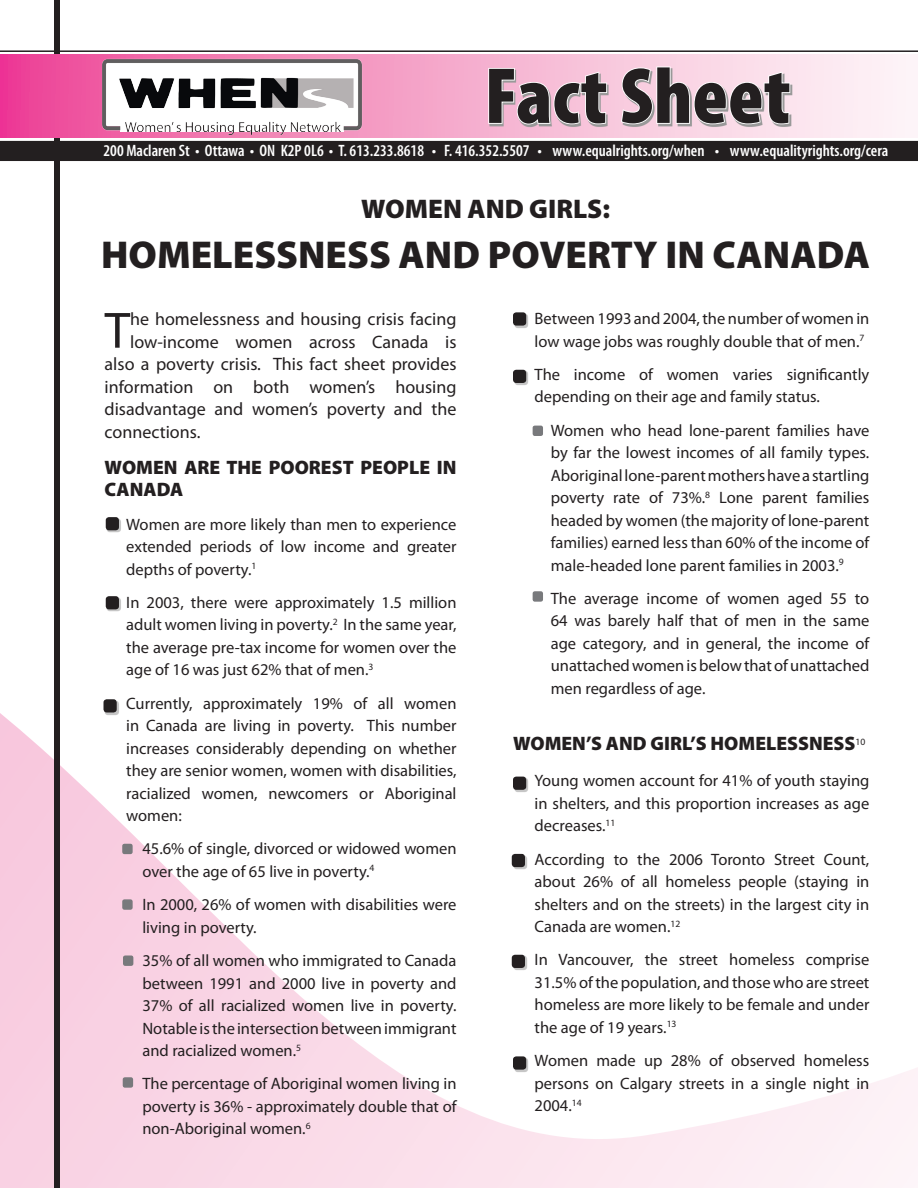
<style>
.page{position:relative;width:918px;height:1188px;background:#fff}
.page>*{position:absolute;margin:0;border:0;box-sizing:border-box;transform-origin:0 0}
.Main{font:900 condensed 80.25px "Myriad Pro";color:#231f20}
.Main_1st{font:51.45px "Myriad Pro";color:#231f20}
.Main-2{font:900 39px "Myriad Pro";color:#231f20}
.Main-3{font:900 27px "Myriad Pro";color:#231f20}
.Main-4{font:900 19.5px/22.5px "Myriad Pro";color:#231f20}
.Main_1st-2{font:18px "Myriad Pro";color:#231f20}
.Main-5{font:16.5px/22.5px "Myriad Pro";color:#231f20;text-align:justify}
.Main_Indent{font:16.5px/22.5px "Myriad Pro";color:#231f20;text-align:justify}
.Main-6{font:600 condensed 16.5px "Myriad Pro";color:#fff}
</style>
<div class="page">
<svg style="left:0;top:702px;width:918px;height:486px"></svg>
<div style="left:54px;top:0;width:6px;height:1188px;background:#231f20"></div>
<svg style="left:0;top:54px;width:918px;height:84px"></svg>
<img style="left:98px;top:54px;width:266px;height:87px">
<div style="left:0;top:141px;width:918px;height:20px;background:#231f20"></div>
<hr style="left:0;top:50px;width:918px;height:2px;background:#231f20">
<svg style="left:459px;top:50px;width:417px;height:103px;background:#c9afba"></svg>
<svg style="left:487px;top:67px;width:121px;height:58px;background:#cfb8c2"></svg>
<svg style="left:620px;top:66px;width:171px;height:59px;background:#cec1c7"></svg>
<div style="left:106px;top:517px;width:17px;height:17px;background:#999;opacity:.56"></div>
<div style="left:106px;top:517px;width:13px;height:13px;background:#231f20;border-radius:3px"></div>
<div style="left:106px;top:596px;width:17px;height:17px;background:#999;opacity:.56"></div>
<div style="left:106px;top:596px;width:13px;height:13px;background:#231f20;border-radius:3px"></div>
<div style="left:104px;top:700px;width:16px;height:16px;background:#999;opacity:.56"></div>
<div style="left:104px;top:699px;width:13px;height:13px;background:#231f20;border-radius:3px"></div>
<div style="left:123px;top:844px;width:9px;height:9px;background:#78797c;border-radius:2px"></div>
<div style="left:122px;top:844px;width:11px;height:10px;border:2px solid #78797c;border-radius:2px"></div>
<div style="left:123px;top:900px;width:9px;height:9px;background:#78797c;border-radius:2px"></div>
<div style="left:122px;top:899px;width:11px;height:11px;border:2px solid #78797c;border-radius:2px"></div>
<div style="left:124px;top:956px;width:9px;height:9px;background:#78797c;border-radius:2px"></div>
<div style="left:123px;top:956px;width:10px;height:10px;border:2px solid #78797c;border-radius:2px"></div>
<div style="left:123px;top:1078px;width:9px;height:9px;background:#78797c;border-radius:2px"></div>
<div style="left:123px;top:1077px;width:10px;height:11px;border:2px solid #78797c;border-radius:2px"></div>
<div style="left:513px;top:313px;width:17px;height:16px;background:#999;opacity:.56"></div>
<div style="left:513px;top:312px;width:13px;height:14px;background:#231f20;border-radius:3px"></div>
<div style="left:513px;top:370px;width:17px;height:17px;background:#999;opacity:.56"></div>
<div style="left:513px;top:370px;width:13px;height:13px;background:#231f20;border-radius:3px"></div>
<div style="left:533px;top:426px;width:9px;height:9px;background:#78797c;border-radius:2px"></div>
<div style="left:533px;top:426px;width:10px;height:10px;border:2px solid #78797c;border-radius:2px"></div>
<div style="left:533px;top:592px;width:9px;height:9px;background:#78797c;border-radius:2px"></div>
<div style="left:533px;top:591px;width:10px;height:11px;border:2px solid #78797c;border-radius:2px"></div>
<div style="left:513px;top:777px;width:17px;height:16px;background:#999;opacity:.56"></div>
<div style="left:513px;top:777px;width:13px;height:13px;background:#231f20;border-radius:3px"></div>
<div style="left:512px;top:854px;width:17px;height:17px;background:#999;opacity:.56"></div>
<div style="left:512px;top:854px;width:13px;height:13px;background:#231f20;border-radius:3px"></div>
<div style="left:512px;top:955px;width:17px;height:17px;background:#999;opacity:.56"></div>
<div style="left:512px;top:955px;width:13px;height:13px;background:#231f20;border-radius:3px"></div>
<div style="left:513px;top:1057px;width:17px;height:16px;background:#999;opacity:.56"></div>
<div style="left:513px;top:1056px;width:13px;height:14px;background:#231f20;border-radius:3px"></div>
<p class="Main" style="left:485px;top:45px;width:308px">Fact Sheet</p>
<p class="Main-6" style="left:104px;top:140px;width:786px">200 Maclaren St • Ottawa • ON K2P 0L6 • T. 613.233.8618 • F. 416.352.5507 • www.equalrights.org/when • www.equalityrights.org/cera</p>
<p class="Main-3" style="left:361px;top:191px;width:251px">WOMEN AND GIRLS:</p>
<p class="Main-2" style="left:101px;top:229px;width:771px">HOMELESSNESS AND POVERTY IN CANADA</p>
<p class="Main_1st" style="left:105px;top:299px;width:27px">T</p>
<p class="Main_1st-2" style="left:130px;top:308px;width:328px">he homelessness and housing crisis facing</p>
<p class="Main_1st-2" style="left:130px;top:331px;width:328px">low-income women across Canada is</p>
<p class="Main_1st-2" style="left:105px;top:353px;width:353px">also a poverty crisis. This fact sheet provides</p>
<p class="Main_1st-2" style="left:105px;top:376px;width:353px">information on both women’s housing</p>
<p class="Main_1st-2" style="left:105px;top:398px;width:353px">disadvantage and women’s poverty and the</p>
<p class="Main_1st-2" style="left:105px;top:421px;width:97px">connections.</p>
<p class="Main-4" style="left:105px;top:455px;width:353px">WOMEN ARE THE POOREST PEOPLE IN<br>CANADA</p>
<p class="Main-5" style="left:126px;top:512px;width:332px">Women are more likely than men to experience extended periods of low income and greater depths of poverty.<sup>1</sup></p>
<p class="Main-5" style="left:126px;top:591px;width:332px">In 2003, there were approximately 1.5 million adult women living in poverty.<sup>2</sup> In the same year, the average pre-tax income for women over the age of 16 was just 62% that of men.<sup>3</sup></p>
<p class="Main-5" style="left:126px;top:692px;width:332px">Currently, approximately 19% of all women in Canada are living in poverty. This number increases considerably depending on whether they are senior women, women with disabilities, racialized women, newcomers or Aboriginal women:</p>
<p class="Main_Indent" style="left:142px;top:837px;width:316px">45.6% of single, divorced or widowed women over the age of 65 live in poverty.<sup>4</sup></p>
<p class="Main_Indent" style="left:142px;top:893px;width:316px">In 2000, 26% of women with disabilities were living in poverty.</p>
<p class="Main_Indent" style="left:142px;top:949px;width:316px">35% of all women who immigrated to Canada between 1991 and 2000 live in poverty and 37% of all racialized women live in poverty.<br>Notable is the intersection between immigrant and racialized women.<sup>5</sup></p>
<p class="Main_Indent" style="left:142px;top:1072px;width:316px">The percentage of Aboriginal women living in poverty is 36% - approximately double that of non-Aboriginal women.<sup>6</sup></p>
<p class="Main-5" style="left:535px;top:307px;width:336px">Between 1993 and 2004, the number of women in low wage jobs was roughly double that of men.<sup>7</sup></p>
<p class="Main-5" style="left:535px;top:363px;width:336px">The income of women varies significantly depending on their age and family status.</p>
<p class="Main_Indent" style="left:551px;top:419px;width:320px">Women who head lone-parent families have by far the lowest incomes of all family types.<br>Aboriginal lone-parent mothers have a startling poverty rate of 73%.<sup>8</sup> Lone parent families headed by women (the majority of lone-parent families) earned less than 60% of the income of male-headed lone parent families in 2003.<sup>9</sup></p>
<p class="Main_Indent" style="left:551px;top:587px;width:320px">The average income of women aged 55 to 64 was barely half that of men in the same age category, and in general, the income of unattached women is below that of unattached men regardless of age.</p>
<p class="Main-4" style="left:513px;top:732px;width:354px">WOMEN’S AND GIRL’S HOMELESSNESS<sup>10</sup></p>
<p class="Main-5" style="left:535px;top:769px;width:336px">Young women account for 41% of youth staying in shelters, and this proportion increases as age decreases.<sup>11</sup></p>
<p class="Main-5" style="left:535px;top:847px;width:336px">According to the 2006 Toronto Street Count, about 26% of all homeless people (staying in shelters and on the streets) in the largest city in Canada are women.<sup>12</sup></p>
<p class="Main-5" style="left:535px;top:948px;width:336px">In Vancouver, the street homeless comprise 31.5% of the population, and those who are street homeless are more likely to be female and under the age of 19 years.<sup>13</sup></p>
<p class="Main-5" style="left:535px;top:1049px;width:336px">Women made up 28% of observed homeless persons on Calgary streets in a single night in 2004.<sup>14</sup></p>
</div>
